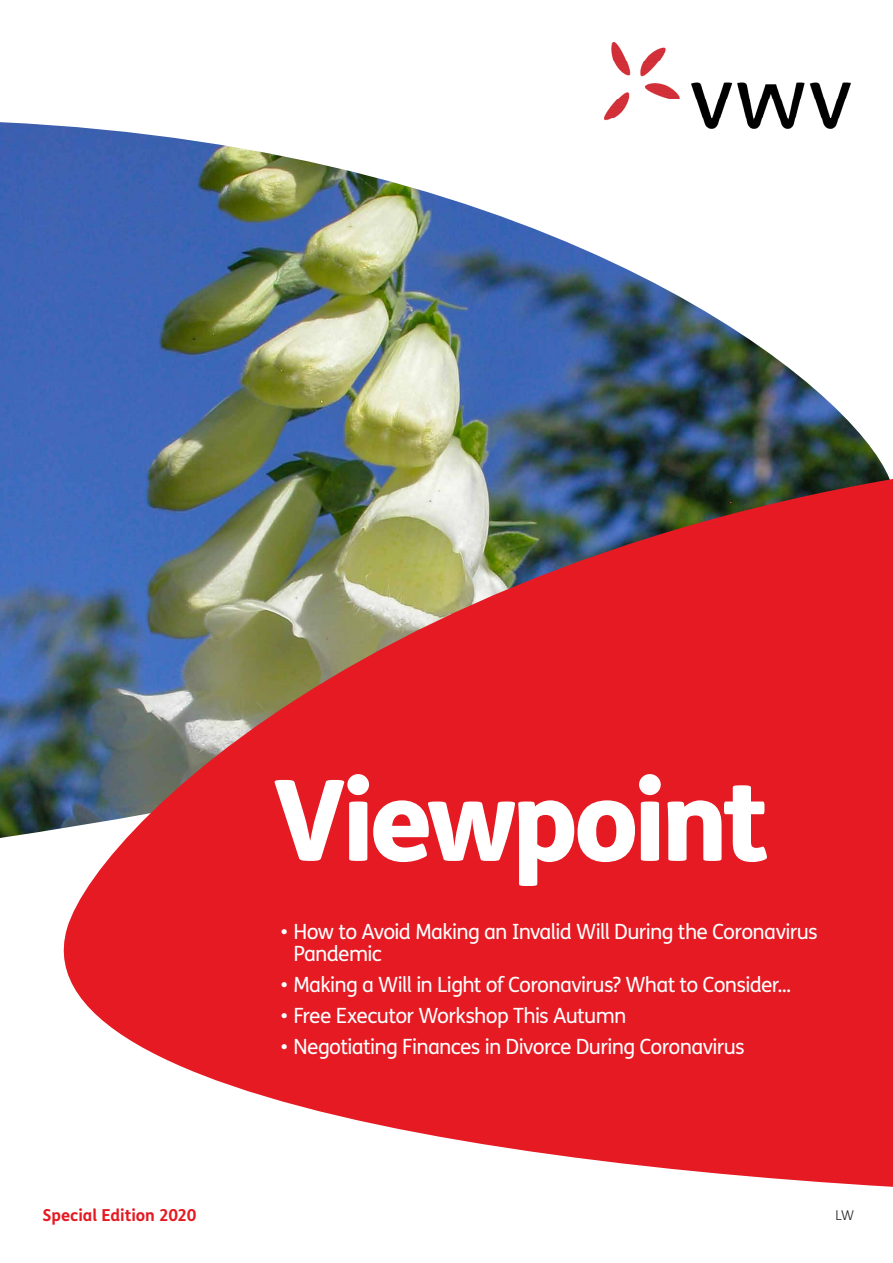
<style>
.page{position:relative;width:893px;height:1263px;background:#fff}
.page>*{position:absolute;margin:0;border:0;box-sizing:border-box;transform-origin:0 0}
.Main_Heading{font:800 112.5px "FS Me";letter-spacing:-.05em;color:#fff}
.t1{font:21px/22.5px "FS Me";letter-spacing:-.035em;color:#fff}
.edition{font:700 16.5px "FS Me";letter-spacing:-.005em;color:#e51a23}
.unused{font:300 13.5px "FS Me";color:#231f20}
</style>
<div class="page">
<img style="left:0;top:122px;width:849px;height:716px">
<img style="left:604px;top:42px;width:246px;height:86px">
<img style="left:12px;top:422px;width:881px;height:765px">
<p class="edition" style="left:43px;top:1202px;width:155px">Special Edition 2020</p>
<p class="Main_Heading" style="left:272px;top:732px;width:498px">Viewpoint</p>
<p class="t1" style="left:293px;top:920px;width:526px;text-indent:-13px">• How to Avoid Making an Invalid Will During the Coronavirus<br>Pandemic</p>
<p class="t1" style="left:281px;top:973px;width:512px">• Making a Will in Light of Coronavirus? What to Consider...</p>
<p class="t1" style="left:281px;top:1004px;width:347px">• Free Executor Workshop This Autumn</p>
<p class="t1" style="left:281px;top:1035px;width:466px">• Negotiating Finances in Divorce During Coronavirus</p>
<p class="unused" style="left:836px;top:1206px;width:20px">LW</p>
</div>
